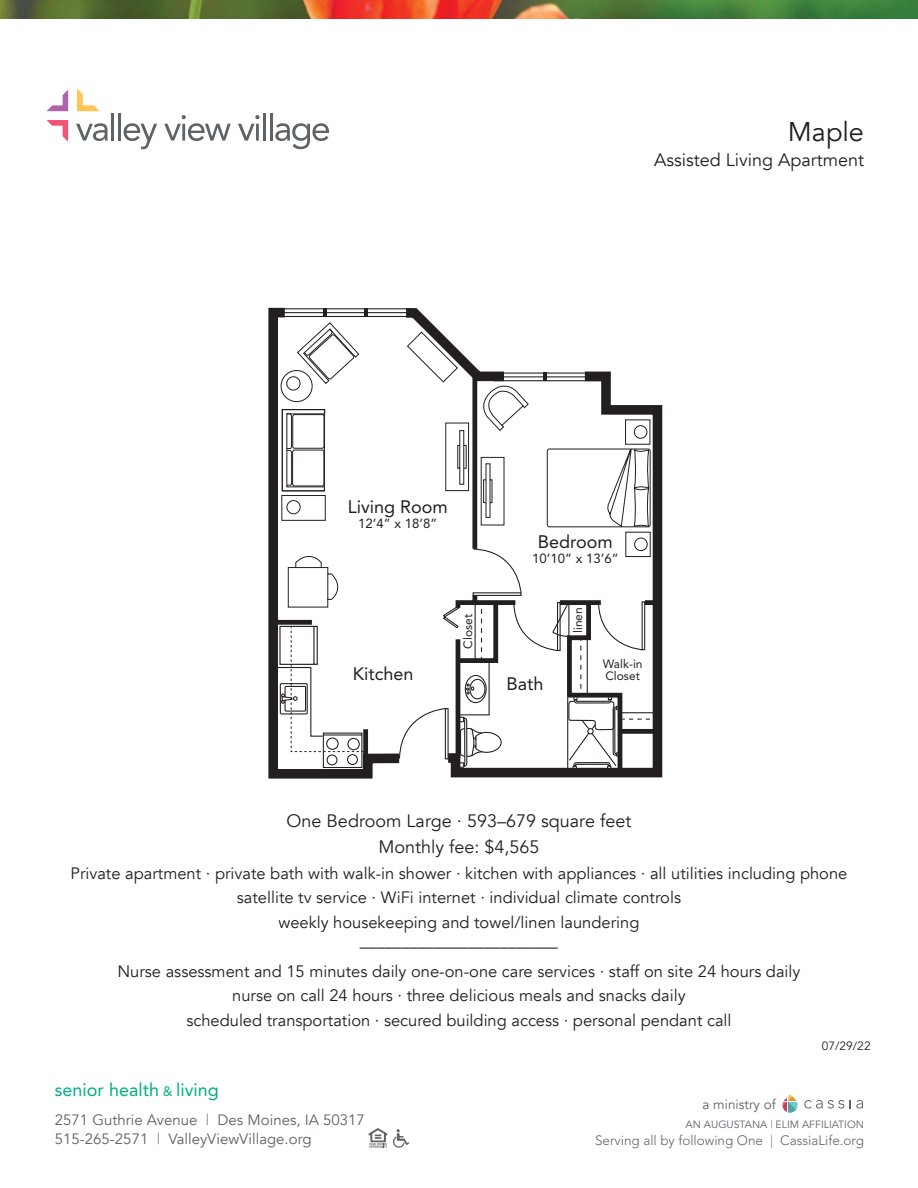
<style>
.page{position:relative;width:918px;height:1188px;background:#fff}
.page>*{position:absolute;margin:0;border:0;box-sizing:border-box;transform-origin:0 0}
.t1{font:27px "Avenir";color:#231f20}
.t2{font:18px/25.3px "Avenir";color:#231f20;text-align:center}
.t3{font:18px "Avenir";color:#231f20}
.t4{font:18px "Avenir";color:#00ae80}
.t5{font:16.5px/24.6px "Avenir";color:#231f20;text-align:center}
.t6{font:15px/19.5px "Avenir";color:#5e6367}
.t7{font:300 13.5px "Avenir";color:#5e6367}
.t8{font:13.5px "Avenir";color:#5e6367}
.t9{font:13.2px "Avenir";color:#231f20}
.t10{font:12px/12px "Avenir";color:#231f20}
.t11{font:12px "Avenir";color:#231f20}
.t12{font:10.5px "Avenir";color:#5e6367}
.s1{font-size:13.5px}
.s2{color:#83888c}
</style>
<div class="page">
<svg style="left:268px;top:307px;width:105px;height:472px;background:#373334"></svg>
<svg style="left:450px;top:405px;width:213px;height:373px;background:#464243"></svg>
<svg style="left:273px;top:307px;width:384px;height:470px"></svg>
<svg style="left:47px;top:90px;width:21px;height:21px"></svg>
<svg style="left:77px;top:88px;width:23px;height:23px"></svg>
<svg style="left:47px;top:120px;width:21px;height:22px"></svg>
<svg style="left:76px;top:123px;width:32px;height:18px"></svg>
<hr style="left:111px;top:113px;width:3px;height:28px;background:#5e6367">
<hr style="left:118px;top:113px;width:3px;height:28px;background:#5e6367">
<svg style="left:124px;top:123px;width:33px;height:26px"></svg>
<svg style="left:164px;top:115px;width:67px;height:26px"></svg>
<svg style="left:238px;top:115px;width:21px;height:26px"></svg>
<hr style="left:263px;top:113px;width:3px;height:28px;background:#5e6367">
<hr style="left:270px;top:113px;width:3px;height:28px;background:#5e6367">
<svg style="left:275px;top:123px;width:54px;height:26px"></svg>
<img style="left:0;top:0;width:918px;height:18px">
<svg style="left:369px;top:1128px;width:18px;height:20px"></svg>
<svg style="left:393px;top:1129px;width:16px;height:19px"></svg>
<svg style="left:804px;top:1100px;width:40px;height:9px"></svg>
<svg style="left:850px;top:1100px;width:13px;height:9px"></svg>
<svg style="left:782px;top:1094px;width:16px;height:19px"></svg>
<p class="t1" style="left:788px;top:114px;width:78px">Maple</p>
<p class="t2" style="left:654px;top:147px;width:211px">Assisted Living Apartment</p>
<p class="t3" style="left:348px;top:499px;width:102px">Living Room</p>
<p class="t9" style="left:358px;top:518px;width:81px">12’4” x 18’8”</p>
<p class="t3" style="left:538px;top:534px;width:77px">Bedroom</p>
<p class="t9" style="left:532px;top:554px;width:88px">10’10” x 13’6”</p>
<p class="t3" style="left:353px;top:666px;width:62px">Kitchen</p>
<p class="t10" style="left:463px;top:649px;width:36px;rotate:-90deg">Closet</p>
<p class="t10" style="left:573px;top:633px;width:27px;rotate:-90deg">linen</p>
<p class="t3" style="left:507px;top:676px;width:39px">Bath</p>
<p class="t10" style="left:603px;top:659px;width:41px">Walk-in<br>Closet</p>
<p class="t2" style="left:287px;top:809px;width:346px">One Bedroom Large · 593–679 square feet<br>Monthly fee: $4,565</p>
<p class="t5" style="left:71px;top:861px;width:778px">Private apartment · private bath with walk-in shower · kitchen with appliances · all utilities including phone satellite tv service · WiFi internet · individual climate controls<br>weekly housekeeping and towel/linen laundering<br>––––––––––––––––––––––––<br>Nurse assessment and 15 minutes daily one-on-one care services · staff on site 24 hours daily<br>nurse on call 24 hours · three delicious meals and snacks daily<br>scheduled transportation · secured building access · personal pendant call</p>
<p class="t11" style="left:822px;top:1039px;width:50px">07/29/22</p>
<p class="t4" style="left:55px;top:1083px;width:165px">senior health <span class="s1">&amp;</span> living</p>
<p class="t6" style="left:55px;top:1110px;width:311px">2571 Guthrie Avenue <span class="s2">|</span> Des Moines, IA 50317<br>515-265-2571 <span class="s2">|</span> ValleyViewVillage.org</p>
<p class="t8" style="left:703px;top:1096px;width:75px">a ministry of</p>
<p class="t12" style="left:686px;top:1118px;width:180px">AN AUGUSTANA <span class="s2">|</span> ELIM AFFILIATION</p>
<p class="t7" style="left:595px;top:1134px;width:270px">Serving all by following One <span class="s2">|</span> CassiaLife.org</p>
</div>
